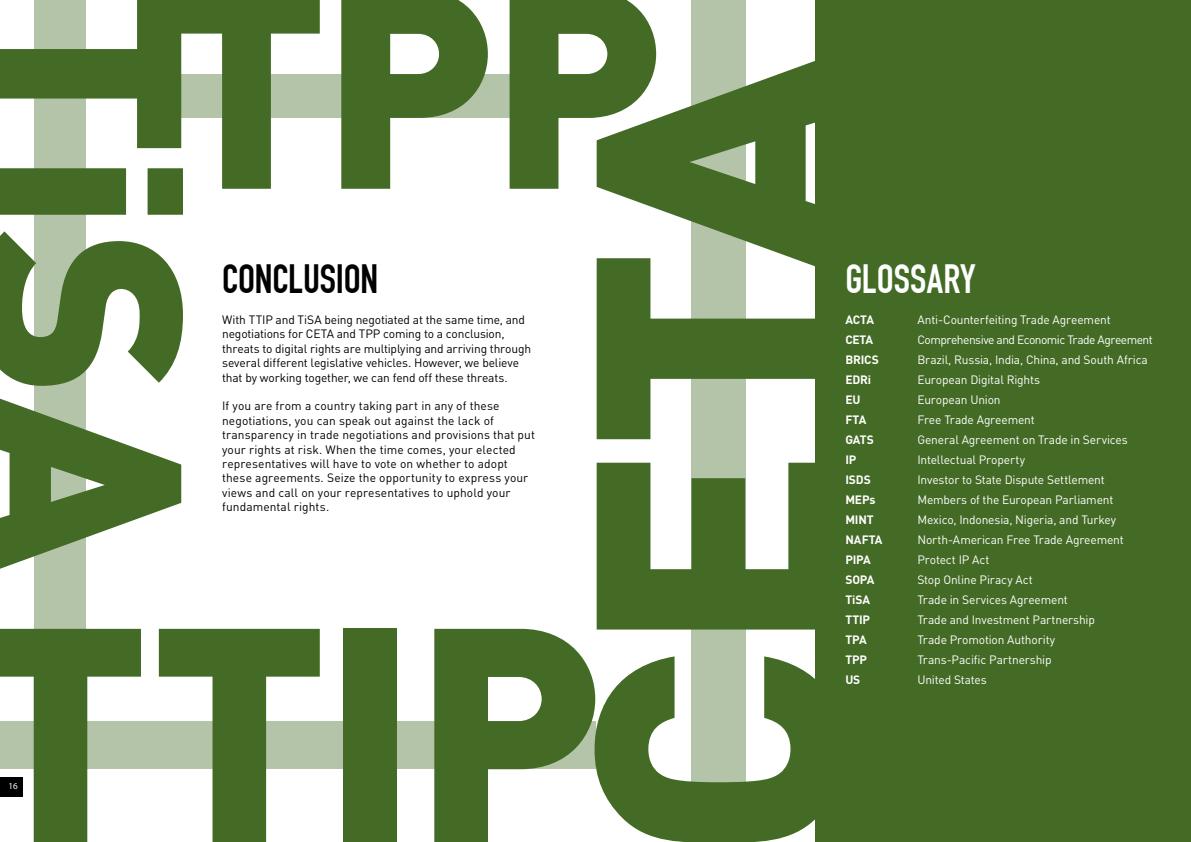
<style>
.page{position:relative;width:1191px;height:842px;background:#fff}
.page>*{position:absolute;margin:0;border:0;box-sizing:border-box;transform-origin:0 0}
.t1{font:900 344.8px "DIN";color:#436b25}
.t2{font:900 306.5px "DIN";color:#436b25}
.t3{font:900 283.2px "DIN";color:#436b25}
.t4{font:900 279.1px "DIN";color:#436b25}
.t5{font:700 40px "DIN Condensed";letter-spacing:-.01em;color:#000}
.t6{font:700 40px "DIN Condensed";color:#fff}
.t7{font:12px/14.4px "DIN";color:#000}
.t8{font:12px "DIN";letter-spacing:-.015em;color:#fff}
.t9{font:700 12px "DIN";letter-spacing:-.015em;color:#fff}
.t10{font:12px "DIN";letter-spacing:-.045em;color:#fff}
.t11{font:9px "Myriad Pro";color:#fff}
</style>
<div class="page">
<div style="left:0;top:777px;width:23px;height:19px;background:#000"></div>
<div style="left:0;top:722px;width:595px;height:47px;background:#b4c4a8"></div>
<div style="left:691px;top:0;width:54px;height:821px;background:#b4c4a8"></div>
<div style="left:171px;top:74px;width:423px;height:44px;background:#b4c4a8"></div>
<div style="left:34px;top:0;width:52px;height:635px;background:#b4c4a8"></div>
<div style="left:815px;top:0;width:376px;height:842px;background:#436b25"></div>
<h3 class="t4" style="left:165px;top:-99px;width:501px">TPP</h3>
<h3 class="t3" style="left:272px;top:-9px;width:587px;rotate:90deg">TiSA</h3>
<h1 class="t1" style="left:486px;top:859px;width:810px;rotate:-90deg">CETA</h1>
<h3 class="t5" style="left:222px;top:255px;width:157px">CONCLUSION</h3>
<h3 class="t6" style="left:845px;top:255px;width:132px">GLOSSARY</h3>
<p class="t7" style="left:222px;top:312px;width:310px">With TTIP and TiSA being negotiated at the same time, and negotiations for CETA and TPP coming to a conclusion, threats to digital rights are multiplying and arriving through several different legislative vehicles. However, we believe that by working together, we can fend off these threats.</p>
<p class="t7" style="left:222px;top:399px;width:314px">If you are from a country taking part in any of these negotiations, you can speak out against the lack of transparency in trade negotiations and provisions that put your rights at risk. When the time comes, your elected representatives will have to vote on whether to adopt these agreements. Seize the opportunity to express your views and call on your representatives to uphold your fundamental rights.</p>
<p class="t9" style="left:845px;top:312px;width:30px">ACTA</p>
<p class="t8" style="left:917px;top:312px;width:195px">Anti-Counterfeiting Trade Agreement</p>
<p class="t9" style="left:845px;top:332px;width:29px">CETA</p>
<p class="t10" style="left:917px;top:332px;width:237px">Comprehensive and Economic Trade Agreement</p>
<p class="t9" style="left:845px;top:352px;width:35px">BRICS</p>
<p class="t8" style="left:917px;top:352px;width:232px">Brazil, Russia, India, China, and South Africa</p>
<p class="t9" style="left:845px;top:372px;width:27px">EDRi</p>
<p class="t8" style="left:917px;top:372px;width:124px">European Digital Rights</p>
<p class="t9" style="left:845px;top:392px;width:17px">EU</p>
<p class="t8" style="left:917px;top:392px;width:85px">European Union</p>
<p class="t9" style="left:845px;top:412px;width:22px">FTA</p>
<p class="t8" style="left:917px;top:412px;width:119px">Free Trade Agreement</p>
<p class="t9" style="left:845px;top:432px;width:30px">GATS</p>
<p class="t8" style="left:917px;top:432px;width:212px">General Agreement on Trade in Services</p>
<p class="t9" style="left:845px;top:452px;width:12px">IP</p>
<p class="t8" style="left:917px;top:452px;width:109px">Intellectual Property</p>
<p class="t9" style="left:845px;top:472px;width:27px">ISDS</p>
<p class="t8" style="left:917px;top:472px;width:189px">Investor to State Dispute Settlement</p>
<p class="t9" style="left:845px;top:492px;width:32px">MEPs</p>
<p class="t8" style="left:917px;top:492px;width:197px">Members of the European Parliament</p>
<p class="t9" style="left:845px;top:512px;width:30px">MINT</p>
<p class="t8" style="left:917px;top:512px;width:200px">Mexico, Indonesia, Nigeria, and Turkey</p>
<p class="t9" style="left:845px;top:532px;width:39px">NAFTA</p>
<p class="t8" style="left:917px;top:532px;width:208px">North-American Free Trade Agreement</p>
<p class="t9" style="left:845px;top:552px;width:27px">PIPA</p>
<p class="t8" style="left:917px;top:552px;width:73px">Protect IP Act</p>
<p class="t9" style="left:845px;top:572px;width:31px">SOPA</p>
<p class="t8" style="left:917px;top:572px;width:117px">Stop Online Piracy Act</p>
<p class="t9" style="left:845px;top:592px;width:26px">TiSA</p>
<p class="t8" style="left:917px;top:592px;width:152px">Trade in Services Agreement</p>
<p class="t9" style="left:845px;top:612px;width:26px">TTIP</p>
<p class="t8" style="left:917px;top:612px;width:179px">Trade and Investment Partnership</p>
<p class="t9" style="left:845px;top:632px;width:23px">TPA</p>
<p class="t8" style="left:917px;top:632px;width:139px">Trade Promotion Authority</p>
<p class="t9" style="left:845px;top:652px;width:23px">TPP</p>
<p class="t8" style="left:917px;top:652px;width:136px">Trans-Pacific Partnership</p>
<p class="t9" style="left:845px;top:672px;width:16px">US</p>
<p class="t8" style="left:917px;top:672px;width:71px">United States</p>
<h2 class="t2" style="left:-29px;top:531px;width:635px">TTIP</h2>
<p class="t11" style="left:9px;top:781px;width:11px">16</p>
</div>
